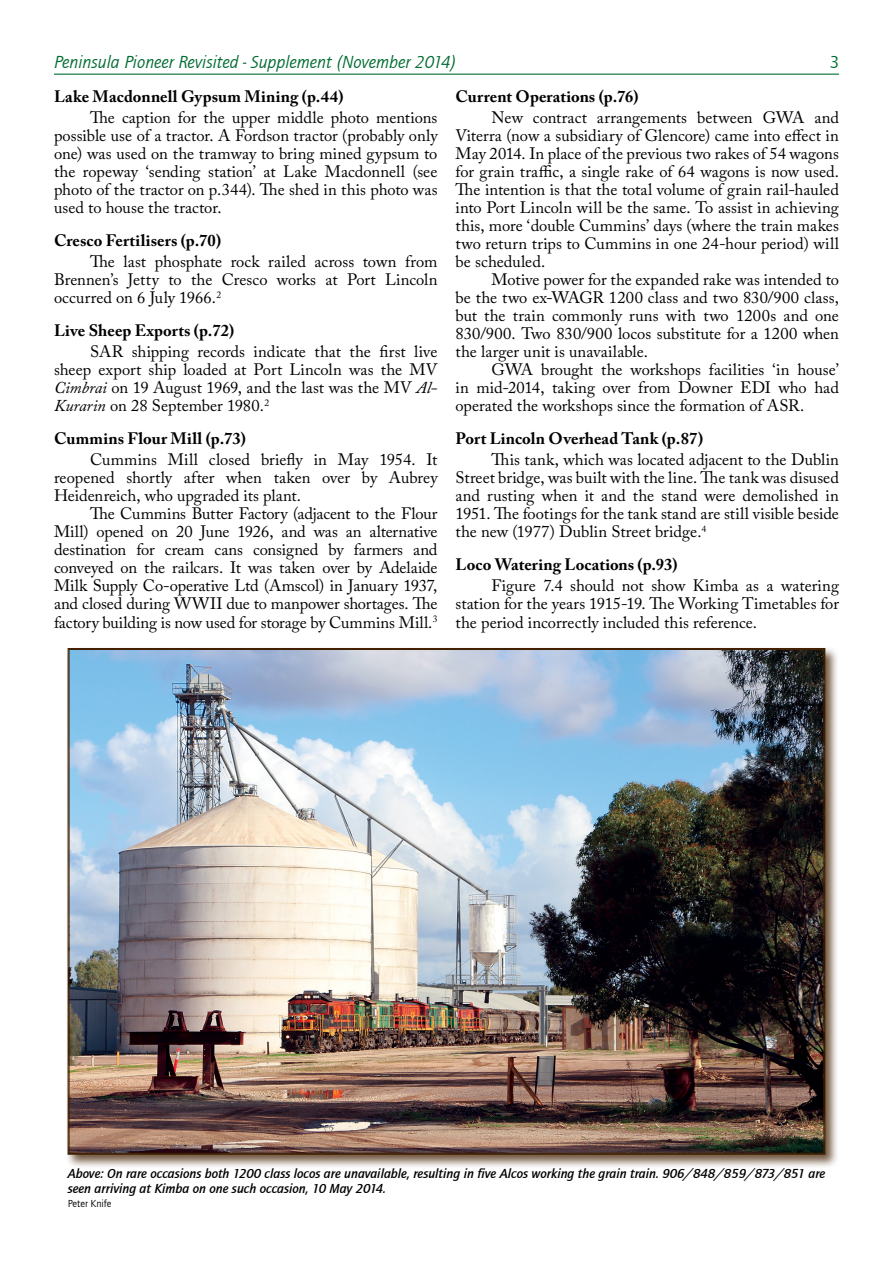
<style>
.page{position:relative;width:893px;height:1263px;background:#fff}
.page>*{position:absolute;margin:0;border:0;box-sizing:border-box;transform-origin:0 0}
.t1{font:italic 18px "Quay Sans ITCTT Book";color:#006c32}
.t2{font:18px "Quay Sans ITCTT Book";color:#006c32}
.Narrative{font:16.5px/18px "Adobe Caslon Pro";color:#000;text-align:justify}
.Sub-Heading{font:700 16.5px "Adobe Caslon Pro";letter-spacing:.005em;color:#000}
.Caption_Text{font:13.5px/15px "Quay Sans Md ITCTT Italic";color:#000}
.Caption_Text-2{font:10.5px "Quay Sans ITCTT Book";color:#000}
.s1{font-style:italic}
</style>
<div class="page">
<hr style="left:54px;top:74px;width:785px;height:1px;background:#006c32">
<div style="left:66px;top:646px;width:773px;height:523px;background:#422000;opacity:.75"></div>
<img style="left:67px;top:648px;width:759px;height:507px">
<p class="t1" style="left:54px;top:50px;width:404px">Peninsula Pioneer Revisited - Supplement (November 2014)</p>
<p class="t2" style="left:829px;top:50px;width:11px">3</p>
<p class="Sub-Heading" style="left:54px;top:87px;width:291px">Lake Macdonnell Gypsum Mining (p.44)</p>
<p class="Narrative" style="left:54px;top:109px;width:385px;text-indent:36px">The caption for the upper middle photo mentions possible use of a tractor. A Fordson tractor (probably only one) was used on the tramway to bring mined gypsum to the ropeway ‘sending station’ at Lake Macdonnell (see photo of the tractor on p.344). The shed in this photo was used to house the tractor.</p>
<p class="Sub-Heading" style="left:54px;top:231px;width:169px">Cresco Fertilisers (p.70)</p>
<p class="Narrative" style="left:54px;top:253px;width:385px;text-indent:36px">The last phosphate rock railed across town from Brennen’s Jetty to the Cresco works at Port Lincoln occurred on 6 July 1966.<sup>2</sup></p>
<p class="Sub-Heading" style="left:54px;top:321px;width:182px">Live Sheep Exports (p.72)</p>
<p class="Narrative" style="left:54px;top:343px;width:385px;text-indent:36px">SAR shipping records indicate that the first live sheep export ship loaded at Port Lincoln was the MV <span class="s1">Cimbrai</span> on 19 August 1969, and the last was the MV <span class="s1">Al-Kurarin</span> on 28 September 1980.<sup>2</sup></p>
<p class="Sub-Heading" style="left:54px;top:429px;width:193px">Cummins Flour Mill (p.73)</p>
<p class="Narrative" style="left:54px;top:451px;width:385px;text-indent:36px">Cummins Mill closed briefly in May 1954. It reopened shortly after when taken over by Aubrey Heidenreich, who upgraded its plant.</p>
<p class="Narrative" style="left:54px;top:505px;width:385px;text-indent:36px">The Cummins Butter Factory (adjacent to the Flour Mill) opened on 20 June 1926, and was an alternative destination for cream cans consigned by farmers and conveyed on the railcars. It was taken over by Adelaide Milk Supply Co-operative Ltd (Amscol) in January 1937, and closed during WWII due to manpower shortages. The factory building is now used for storage by Cummins Mill.<sup>3</sup></p>
<p class="Sub-Heading" style="left:455px;top:87px;width:185px">Current Operations (p.76)</p>
<p class="Narrative" style="left:455px;top:109px;width:385px;text-indent:36px">New contract arrangements between GWA and Viterra (now a subsidiary of Glencore) came into effect in May 2014. In place of the previous two rakes of 54 wagons for grain traffic, a single rake of 64 wagons is now used.<br>The intention is that the total volume of grain rail-hauled into Port Lincoln will be the same. To assist in achieving this, more ‘double Cummins’ days (where the train makes two return trips to Cummins in one 24-hour period) will be scheduled.</p>
<p class="Narrative" style="left:455px;top:271px;width:385px;text-indent:36px">Motive power for the expanded rake was intended to be the two ex-WAGR 1200 class and two 830/900 class, but the train commonly runs with two 1200s and one 830/900. Two 830/900 locos substitute for a 1200 when the larger unit is unavailable.</p>
<p class="Narrative" style="left:455px;top:361px;width:385px;text-indent:36px">GWA brought the workshops facilities ‘in house’ in mid-2014, taking over from Downer EDI who had operated the workshops since the formation of ASR.</p>
<p class="Sub-Heading" style="left:455px;top:429px;width:249px">Port Lincoln Overhead Tank (p.87)</p>
<p class="Narrative" style="left:455px;top:451px;width:385px;text-indent:36px">This tank, which was located adjacent to the Dublin Street bridge, was built with the line. The tank was disused and rusting when it and the stand were demolished in 1951. The footings for the tank stand are still visible beside the new (1977) Dublin Street bridge.<sup>4</sup></p>
<p class="Sub-Heading" style="left:455px;top:555px;width:224px">Loco Watering Locations (p.93)</p>
<p class="Narrative" style="left:455px;top:577px;width:385px;text-indent:36px">Figure 7.4 should not show Kimba as a watering station for the years 1915-19. The Working Timetables for the period incorrectly included this reference.</p>
<p class="Caption_Text" style="left:68px;top:1166px;width:759px">Above: On rare occasions both 1200 class locos are unavailable, resulting in five Alcos working the grain train. 906/848/859/873/851 are seen arriving at Kimba on one such occasion, 10 May 2014.</p>
<p class="Caption_Text-2" style="left:68px;top:1197px;width:45px">Peter Knife</p>
</div>
